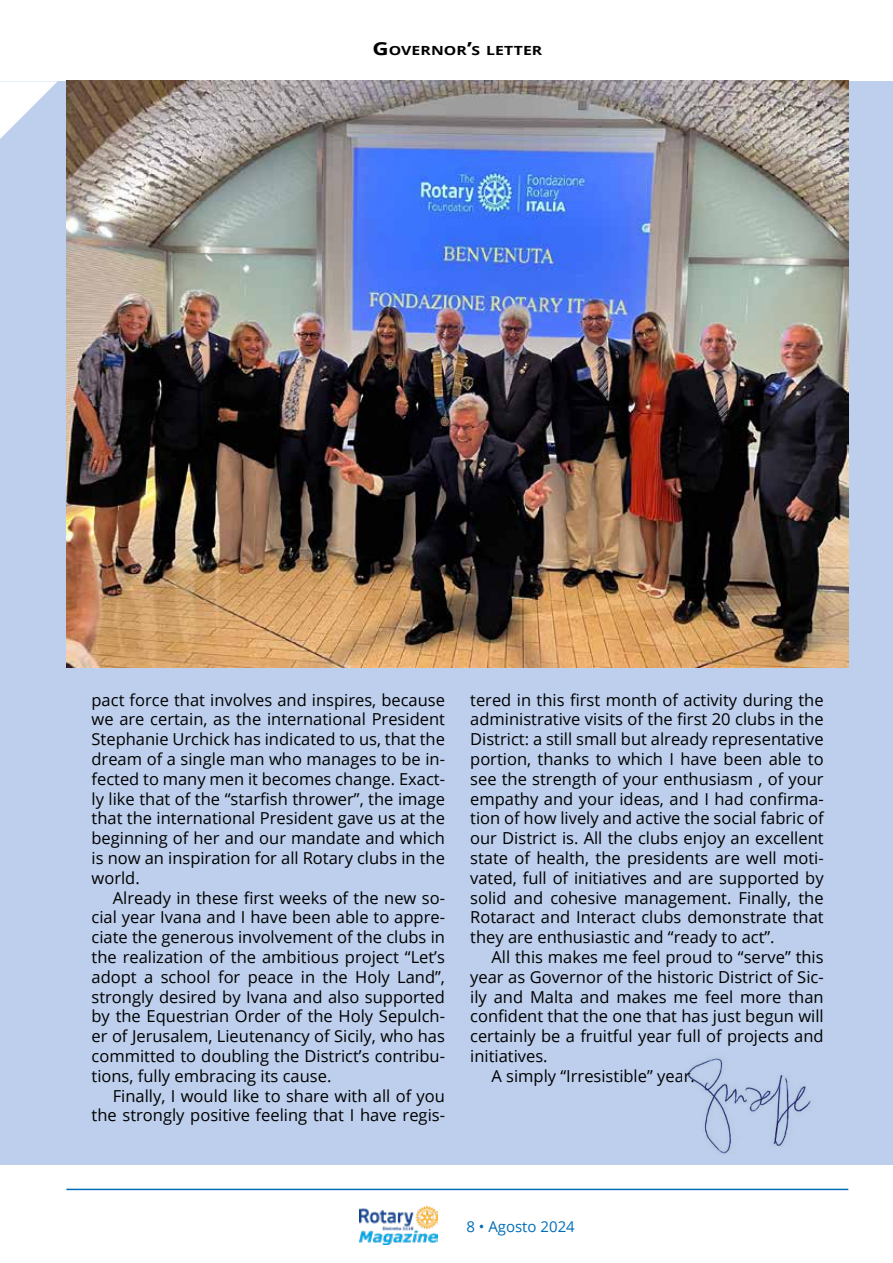
<style>
.page{position:relative;width:893px;height:1263px;background:#fff}
.page>*{position:absolute;margin:0;border:0;box-sizing:border-box;transform-origin:0 0}
.t1{font:16.5px "Open Sans";color:#000}
.t2{font:15px "Open Sans";color:#006db8}
.t3{font:700 12.6px "Open Sans";letter-spacing:.005em;color:#000;scale:1.25 1}
.s1{font-size:18px}
</style>
<div class="page">
<img style="left:359px;top:1206px;width:78px;height:39px">
<hr style="left:66px;top:1189px;width:782px;height:1px;background:#006db8">
<div style="left:0;top:81px;width:893px;height:1083px;background:#bdcfec"></div>
<svg style="left:0;top:81px;width:58px;height:58px"></svg>
<img style="left:685px;top:1057px;width:126px;height:97px">
<img style="left:66px;top:81px;width:783px;height:587px">
<p class="t3" style="left:372px;top:42px;width:137px"><span class="s1">G</span>OVERNOR<span class="s1">’</span>S LETTER</p>
<p class="t1" style="left:92px;top:688px;width:355px">pact force that involves and inspires, because</p>
<p class="t1" style="left:92px;top:708px;width:355px">we are certain, as the international President</p>
<p class="t1" style="left:92px;top:728px;width:355px">Stephanie Urchick has indicated to us, that the</p>
<p class="t1" style="left:92px;top:748px;width:355px">dream of a single man who manages to be in-</p>
<p class="t1" style="left:92px;top:767px;width:355px">fected to many men it becomes change. Exact-</p>
<p class="t1" style="left:92px;top:787px;width:355px">ly like that of the “starfish thrower”, the image</p>
<p class="t1" style="left:92px;top:807px;width:355px">that the international President gave us at the</p>
<p class="t1" style="left:92px;top:827px;width:355px">beginning of her and our mandate and which</p>
<p class="t1" style="left:92px;top:847px;width:355px">is now an inspiration for all Rotary clubs in the</p>
<p class="t1" style="left:92px;top:866px;width:50px">world.</p>
<p class="t1" style="left:113px;top:886px;width:334px">Already in these first weeks of the new so-</p>
<p class="t1" style="left:92px;top:906px;width:355px">cial year Ivana and I have been able to appre-</p>
<p class="t1" style="left:92px;top:926px;width:355px">ciate the generous involvement of the clubs in</p>
<p class="t1" style="left:92px;top:946px;width:355px">the realization of the ambitious project “Let’s</p>
<p class="t1" style="left:92px;top:965px;width:355px">adopt a school for peace in the Holy Land”,</p>
<p class="t1" style="left:92px;top:985px;width:355px">strongly desired by Ivana and also supported</p>
<p class="t1" style="left:92px;top:1005px;width:355px">by the Equestrian Order of the Holy Sepulch-</p>
<p class="t1" style="left:92px;top:1025px;width:355px">er of Jerusalem, Lieutenancy of Sicily, who has</p>
<p class="t1" style="left:92px;top:1045px;width:355px">committed to doubling the District’s contribu-</p>
<p class="t1" style="left:92px;top:1064px;width:241px">tions, fully embracing its cause.</p>
<p class="t1" style="left:113px;top:1084px;width:334px">Finally, I would like to share with all of you</p>
<p class="t1" style="left:92px;top:1104px;width:355px">the strongly positive feeling that I have regis-</p>
<p class="t1" style="left:470px;top:688px;width:355px">tered in this first month of activity during the</p>
<p class="t1" style="left:470px;top:708px;width:355px">administrative visits of the first 20 clubs in the</p>
<p class="t1" style="left:470px;top:728px;width:355px">District: a still small but already representative</p>
<p class="t1" style="left:470px;top:748px;width:355px">portion, thanks to which I have been able to</p>
<p class="t1" style="left:470px;top:767px;width:355px">see the strength of your enthusiasm , of your</p>
<p class="t1" style="left:470px;top:787px;width:355px">empathy and your ideas, and I had confirma-</p>
<p class="t1" style="left:470px;top:807px;width:355px">tion of how lively and active the social fabric of</p>
<p class="t1" style="left:470px;top:827px;width:355px">our District is. All the clubs enjoy an excellent</p>
<p class="t1" style="left:470px;top:847px;width:355px">state of health, the presidents are well moti-</p>
<p class="t1" style="left:470px;top:866px;width:355px">vated, full of initiatives and are supported by</p>
<p class="t1" style="left:470px;top:886px;width:355px">solid and cohesive management. Finally, the</p>
<p class="t1" style="left:470px;top:906px;width:355px">Rotaract and Interact clubs demonstrate that</p>
<p class="t1" style="left:470px;top:926px;width:306px">they are enthusiastic and “ready to act”.</p>
<p class="t1" style="left:491px;top:946px;width:334px">All this makes me feel proud to “serve” this</p>
<p class="t1" style="left:470px;top:965px;width:355px">year as Governor of the historic District of Sic-</p>
<p class="t1" style="left:470px;top:985px;width:355px">ily and Malta and makes me feel more than</p>
<p class="t1" style="left:470px;top:1005px;width:355px">confident that the one that has just begun will</p>
<p class="t1" style="left:470px;top:1025px;width:355px">certainly be a fruitful year full of projects and</p>
<p class="t1" style="left:470px;top:1045px;width:79px">initiatives.</p>
<p class="t1" style="left:491px;top:1064px;width:205px">A simply “Irresistible” year.</p>
<p class="t2" style="left:466px;top:1216px;width:110px">8 • Agosto 2024</p>
</div>
